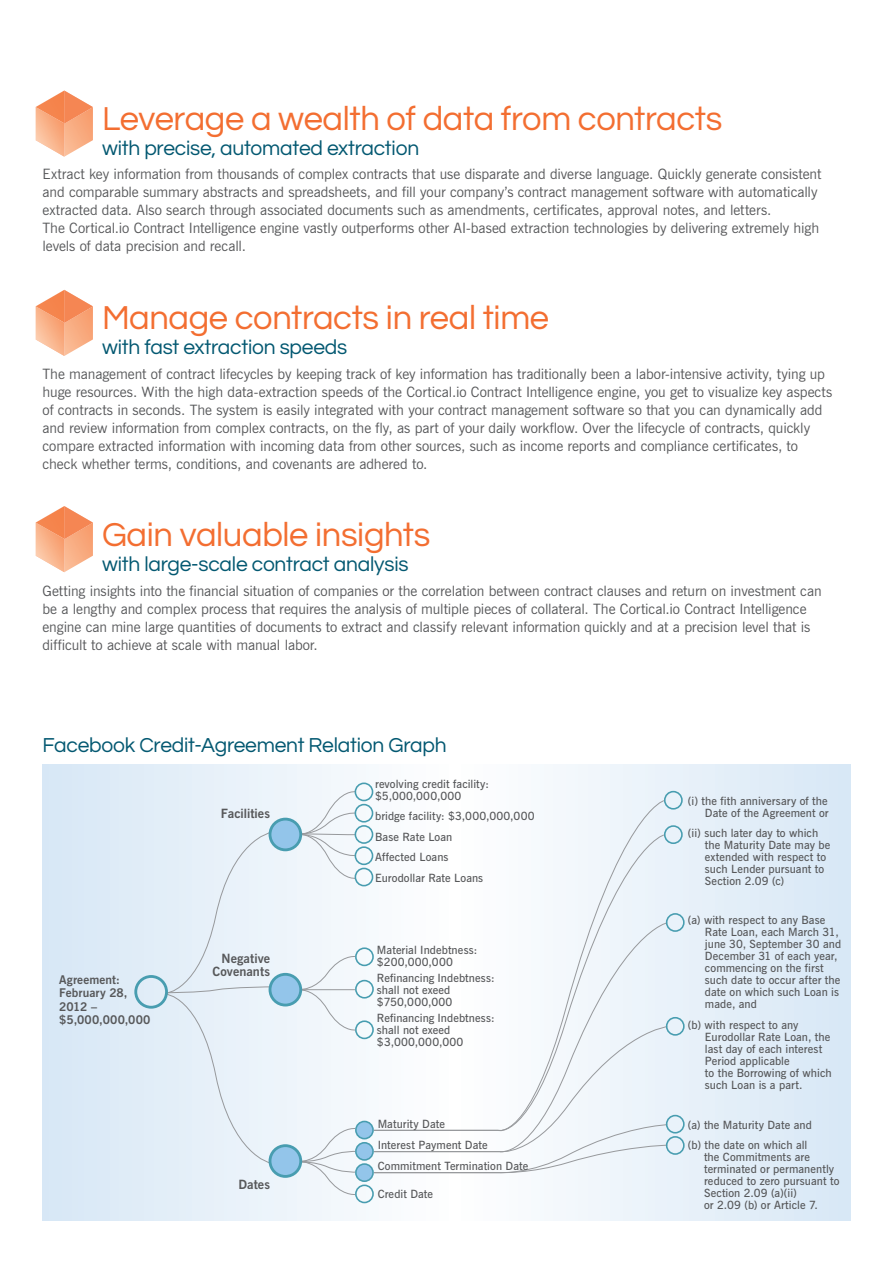
<style>
.page{position:relative;width:893px;height:1263px;background:#fff}
.page>*{position:absolute;margin:0;border:0;box-sizing:border-box;transform-origin:0 0}
.t1{font:34.5px "Questrial";letter-spacing:-.01em;color:#f36e31}
.t2{font:21px "Questrial";letter-spacing:-.01em;color:#035871}
.t3{font:14.25px/18px "News Gothic BT";letter-spacing:-.005em;color:#57585a}
.t4{font:700 12.75px/12.8px "News Gothic BT";letter-spacing:.005em;color:#57585a;text-align:right}
.t5{font:700 12px/13.5px "News Gothic BT";letter-spacing:.005em;color:#57585a}
.t6{font:600 11.4px/12px "News Gothic BT";letter-spacing:.005em;color:#57585a}
</style>
<div class="page">
<svg style="left:36px;top:90px;width:57px;height:67px"></svg>
<svg style="left:36px;top:290px;width:57px;height:66px"></svg>
<svg style="left:36px;top:506px;width:57px;height:66px"></svg>
<svg style="left:43px;top:765px;width:807px;height:455px"></svg>
<svg style="left:301px;top:1126px;width:55px;height:71px"></svg>
<div style="left:301px;top:954px;width:55px;height:79px;background:#f2f7fb"></div>
<svg style="left:301px;top:789px;width:55px;height:92px"></svg>
<div style="left:165px;top:832px;width:106px;height:331px;background:#e8f1f9"></div>
<div style="left:134px;top:975px;width:34px;height:34px;border:3px solid #489db0;border-radius:50%"></div>
<div style="left:355px;top:804px;width:18px;height:18px;border:2px solid #489db0;border-radius:50%"></div>
<div style="left:355px;top:825px;width:18px;height:19px;border:2px solid #489db0;border-radius:50%"></div>
<div style="left:355px;top:846px;width:18px;height:19px;border:2px solid #489db0;border-radius:50%"></div>
<div style="left:355px;top:868px;width:18px;height:18px;border:2px solid #489db0;border-radius:50%"></div>
<div style="left:355px;top:782px;width:18px;height:19px;border:2px solid #489db0;border-radius:50%"></div>
<hr style="left:302px;top:989px;width:53px;height:1px;background:#97999c">
<div style="left:355px;top:947px;width:19px;height:19px;border:2px solid #489db0;border-radius:50%"></div>
<div style="left:355px;top:1020px;width:19px;height:19px;border:2px solid #489db0;border-radius:50%"></div>
<div style="left:355px;top:980px;width:19px;height:18px;border:2px solid #489db0;border-radius:50%"></div>
<div style="left:270px;top:819px;width:31px;height:31px;background:#93c5ea;border-radius:50%"></div>
<div style="left:269px;top:818px;width:33px;height:33px;border:3px solid #489db0;border-radius:50%"></div>
<div style="left:270px;top:974px;width:31px;height:31px;background:#93c5ea;border-radius:50%"></div>
<div style="left:269px;top:973px;width:33px;height:33px;border:3px solid #489db0;border-radius:50%"></div>
<div style="left:270px;top:1146px;width:31px;height:30px;background:#93c5ea;border-radius:50%"></div>
<div style="left:269px;top:1144px;width:33px;height:34px;border:3px solid #489db0;border-radius:50%"></div>
<svg style="left:373px;top:800px;width:292px;height:34px"></svg>
<svg style="left:373px;top:834px;width:292px;height:192px"></svg>
<svg style="left:373px;top:1026px;width:295px;height:148px"></svg>
<div style="left:356px;top:1121px;width:17px;height:18px;background:#93c5ea;border-radius:50%"></div>
<div style="left:355px;top:1121px;width:19px;height:18px;border:2px solid #489db0;border-radius:50%"></div>
<div style="left:356px;top:1143px;width:17px;height:17px;background:#93c5ea;border-radius:50%"></div>
<div style="left:355px;top:1142px;width:19px;height:19px;border:2px solid #489db0;border-radius:50%"></div>
<div style="left:356px;top:1164px;width:17px;height:17px;background:#93c5ea;border-radius:50%"></div>
<div style="left:355px;top:1163px;width:19px;height:19px;border:2px solid #489db0;border-radius:50%"></div>
<div style="left:355px;top:1184px;width:19px;height:19px;border:2px solid #489db0;border-radius:50%"></div>
<div style="left:664px;top:791px;width:19px;height:19px;border:2px solid #489db0;border-radius:50%"></div>
<div style="left:664px;top:825px;width:19px;height:19px;border:2px solid #489db0;border-radius:50%"></div>
<div style="left:666px;top:1115px;width:19px;height:18px;border:2px solid #489db0;border-radius:50%"></div>
<div style="left:666px;top:1136px;width:19px;height:19px;border:2px solid #489db0;border-radius:50%"></div>
<div style="left:666px;top:913px;width:19px;height:19px;border:2px solid #489db0;border-radius:50%"></div>
<div style="left:666px;top:1017px;width:19px;height:19px;border:2px solid #489db0;border-radius:50%"></div>
<h1 class="t1" style="left:102px;top:101px;width:622px">Leverage a wealth of data from contracts</h1>
<h2 class="t2" style="left:102px;top:137px;width:319px">with precise, automated extraction</h2>
<p class="t3" style="left:43px;top:165px;width:780px">Extract key information from thousands of complex contracts that use disparate and diverse language. Quickly generate consistent and comparable summary abstracts and spreadsheets, and fill your company’s contract management software with automatically extracted data. Also search through associated documents such as amendments, certificates, approval notes, and letters.<br>The Cortical.io Contract Intelligence engine vastly outperforms other AI-based extraction technologies by delivering extremely high levels of data precision and recall.</p>
<h1 class="t1" style="left:102px;top:301px;width:449px">Manage contracts in real time</h1>
<h2 class="t2" style="left:102px;top:337px;width:247px">with fast extraction speeds</h2>
<p class="t3" style="left:43px;top:365px;width:791px">The management of contract lifecycles by keeping track of key information has traditionally been a labor-intensive activity, tying up huge resources. With the high data-extraction speeds of the Cortical.io Contract Intelligence engine, you get to visualize key aspects of contracts in seconds. The system is easily integrated with your contract management software so that you can dynamically add and review information from complex contracts, on the fly, as part of your daily workflow. Over the lifecycle of contracts, quickly compare extracted information with incoming data from other sources, such as income reports and compliance certificates, to check whether terms, conditions, and covenants are adhered to.</p>
<h1 class="t1" style="left:102px;top:518px;width:330px">Gain valuable insights</h1>
<h2 class="t2" style="left:102px;top:554px;width:308px">with large-scale contract analysis</h2>
<p class="t3" style="left:43px;top:582px;width:781px">Getting insights into the financial situation of companies or the correlation between contract clauses and return on investment can be a lengthy and complex process that requires the analysis of multiple pieces of collateral. The Cortical.io Contract Intelligence engine can mine large quantities of documents to extract and classify relevant information quickly and at a precision level that is difficult to achieve at scale with manual labor.</p>
<h2 class="t2" style="left:43px;top:735px;width:406px">Facebook Credit-Agreement Relation Graph</h2>
<p class="t5" style="left:59px;top:972px;width:93px">Agreement:<br>February 28,<br>2012 – $5,000,000,000</p>
<p class="t4" style="left:221px;top:807px;width:51px">Facilities</p>
<p class="t4" style="left:212px;top:952px;width:59px">Negative<br>Covenants</p>
<p class="t4" style="left:238px;top:1178px;width:33px">Dates</p>
<p class="t6" style="left:375px;top:778px;width:115px">revolving credit facility: $5,000,000,000</p>
<p class="t6" style="left:375px;top:806px;width:161px;line-height:20.5px">bridge facility: $3,000,000,000<br>Base Rate Loan<br>Affected Loans<br>Eurodollar Rate Loans</p>
<p class="t6" style="left:377px;top:943px;width:102px">Material Indebtness: $200,000,000</p>
<p class="t6" style="left:377px;top:972px;width:119px">Refinancing Indebtness: shall not exeed $750,000,000</p>
<p class="t6" style="left:377px;top:1012px;width:119px">Refinancing Indebtness: shall not exeed $3,000,000,000</p>
<p class="t6" style="left:378px;top:1113px;width:152px;line-height:21.3px">Maturity Date<br>Interest Payment Date<br>Commitment Termination Date</p>
<p class="t6" style="left:378px;top:1188px;width:57px">Credit Date</p>
<p class="t6" style="left:688px;top:795px;width:142px;text-align:right">(i) the fith anniversary of the<br>Date of the Agreement or</p>
<p class="t6" style="left:705px;top:827px;width:127px;text-indent:-17px">(ii) such later day to which the Maturity Date may be extended with respect to such Lender pursuant to<br>Section 2.09 (c)</p>
<p class="t6" style="left:705px;top:914px;width:138px;text-indent:-17px">(a) with respect to any Base<br>Rate Loan, each March 31, june 30, September 30 and<br>December 31 of each year, commencing on the first such date to occur after the date on which such Loan is made, and</p>
<p class="t6" style="left:705px;top:1018px;width:128px;text-indent:-17px">(b) with respect to any<br>Eurodollar Rate Loan, the last day of each interest<br>Period applicable<br>to the Borrowing of which such Loan is a part.</p>
<p class="t6" style="left:688px;top:1114px;width:125px;line-height:20.5px">(a) the Maturity Date and (b) the date on which all</p>
<p class="t6" style="left:704px;top:1151px;width:137px">the Commitments are terminated or permanently reduced to zero pursuant to<br>Section 2.09 (a)(ii)<br>or 2.09 (b) or Article 7.</p>
</div>
